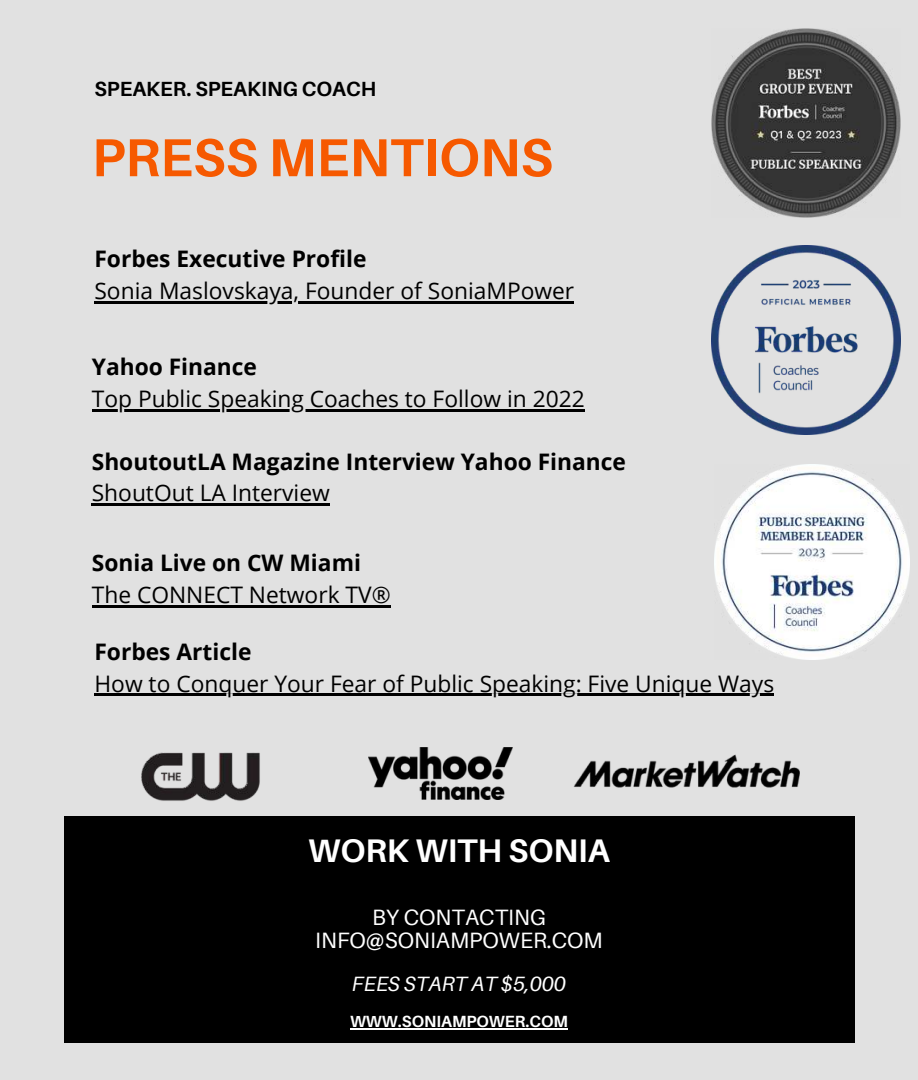
<style>
.page{position:relative;width:918px;height:1080px;background:#e1e1e1}
.page>*{position:absolute;margin:0;border:0;box-sizing:border-box;transform-origin:0 0}
.t1{font:700 53.55px "Aileron";color:#f65900}
.t2{font:700 32.7px "Aileron";color:#fff}
.t3{font:22.8px "Open Sans";color:#000}
.t4{font:700 22.8px "Open Sans";color:#000}
.t5{font:22.2px/23.7px "Aileron";color:#fff;text-align:center}
.t6{font:italic 20.7px "Aileron";color:#fff}
.t7{font:700 20.55px "Aileron";color:#000}
.t8{font:700 16.2px "Aileron";color:#fff}
</style>
<div class="page">
<div style="left:64px;top:816px;width:790px;height:226px;background:#000"></div>
<img style="left:368px;top:747px;width:144px;height:53px">
<img style="left:573px;top:754px;width:227px;height:34px">
<img style="left:712px;top:245px;width:189px;height:189px">
<img style="left:712px;top:29px;width:189px;height:189px">
<img style="left:715px;top:465px;width:194px;height:194px">
<hr style="left:92px;top:409px;width:493px;height:2px;background:#000">
<hr style="left:92px;top:504px;width:238px;height:2px;background:#000">
<img style="left:141px;top:752px;width:119px;height:49px">
<hr style="left:94px;top:301px;width:480px;height:2px;background:#000">
<hr style="left:350px;top:1028px;width:218px;height:1px;background:#fff">
<hr style="left:94px;top:694px;width:680px;height:2px;background:#000">
<hr style="left:92px;top:605px;width:299px;height:2px;background:#000">
<p class="t7" style="left:94px;top:77px;width:283px">SPEAKER. SPEAKING COACH</p>
<h1 class="t1" style="left:92px;top:128px;width:463px">PRESS MENTIONS</h1>
<p class="t4" style="left:94px;top:243px;width:274px">Forbes Executive Profile</p>
<p class="t3" style="left:94px;top:275px;width:481px">Sonia Maslovskaya, Founder of SoniaMPower</p>
<p class="t4" style="left:92px;top:351px;width:167px">Yahoo Finance</p>
<p class="t3" style="left:92px;top:383px;width:494px">Top Public Speaking Coaches to Follow in 2022</p>
<p class="t4" style="left:92px;top:446px;width:536px">ShoutoutLA Magazine Interview Yahoo Finance</p>
<p class="t3" style="left:92px;top:478px;width:240px">ShoutOut LA Interview</p>
<p class="t4" style="left:92px;top:547px;width:271px">Sonia Live on CW Miami</p>
<p class="t3" style="left:92px;top:579px;width:300px">The CONNECT Network TV®</p>
<p class="t4" style="left:94px;top:636px;width:158px">Forbes Article</p>
<p class="t3" style="left:94px;top:668px;width:681px">How to Conquer Your Fear of Public Speaking: Five Unique Ways</p>
<h2 class="t2" style="left:308px;top:832px;width:303px">WORK WITH SONIA</h2>
<p class="t5" style="left:315px;top:905px;width:289px">BY CONTACTING<br>INFO@SONIAMPOWER.COM</p>
<p class="t6" style="left:352px;top:973px;width:216px">FEES START AT $5,000</p>
<p class="t8" style="left:350px;top:1012px;width:219px">WWW.SONIAMPOWER.COM</p>
</div>
